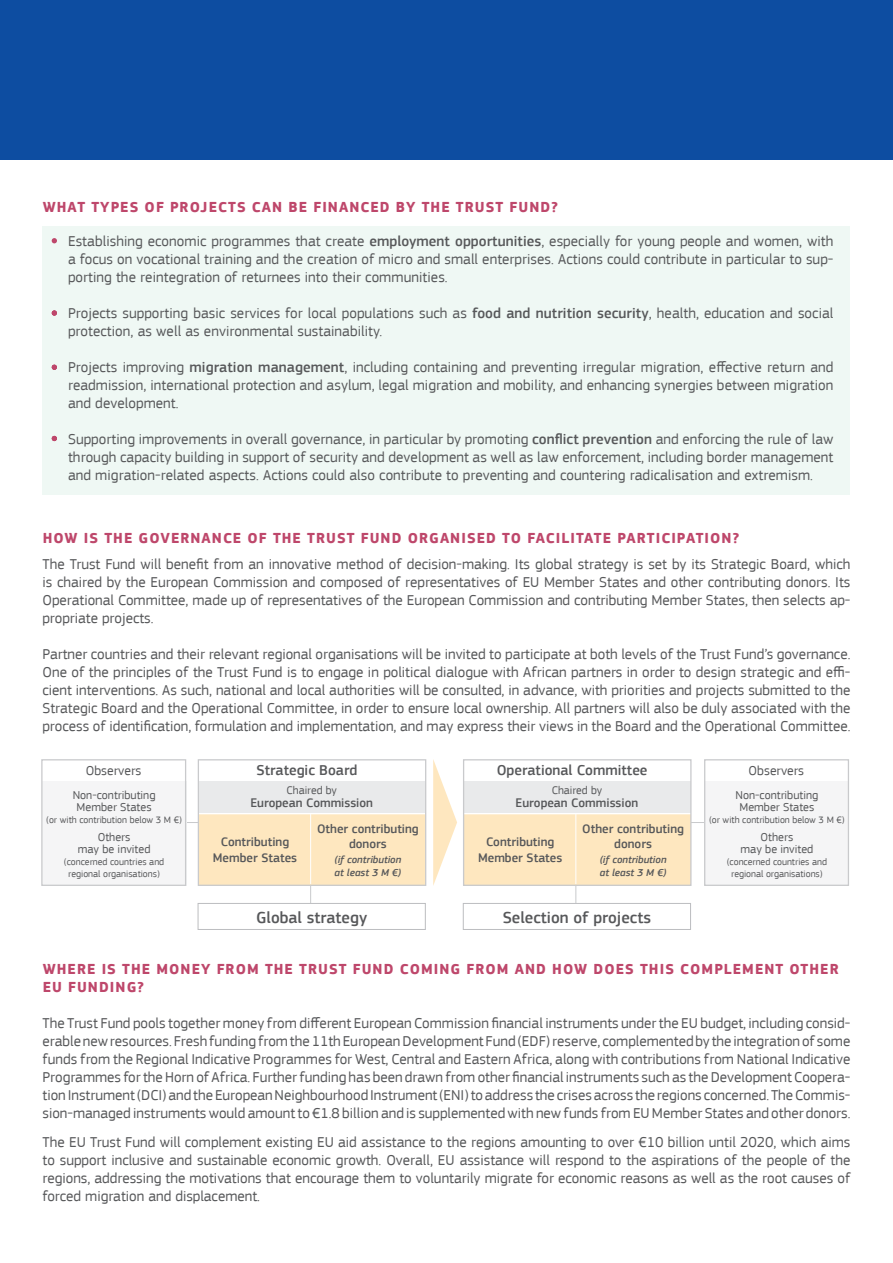
<style>
.page{position:relative;width:893px;height:1263px;background:#fff}
.page>*{position:absolute;margin:0;border:0;box-sizing:border-box;transform-origin:0 0}
.t1{font:500 16.8px "EC Square Sans Pro";color:#57585a}
.t2{font:15px/18px "EC Square Sans Pro";letter-spacing:.005em;color:#57585a;text-align:justify}
.t3{font:700 15px/18px "EC Square Sans Pro";letter-spacing:.07em;color:#be476b}
.t4{font:500 15px "EC Square Sans Pro";color:#57585a}
.t5{font:13.5px "EC Square Sans Pro";color:#57585a}
.t6{font:500 12.9px/15.5px "EC Square Sans Pro";color:#57585a;text-align:center}
.t7{font:12px "EC Square Sans Pro";color:#57585a}
.t8{font:11.55px "EC Square Sans Pro";color:#57585a}
.t9{font:italic 500 10.5px "EC Square Sans Pro";color:#57585a}
.t10{font:9.75px "EC Square Sans Pro";color:#57585a}
.s1{font-weight:500}
</style>
<div class="page">
<div style="left:0;top:0;width:893px;height:160px;background:#0d4da1"></div>
<div style="left:43px;top:226px;width:807px;height:269px;background:#eff8f4"></div>
<svg style="left:52px;top:238px;width:5px;height:5px"></svg>
<svg style="left:52px;top:310px;width:5px;height:6px"></svg>
<svg style="left:52px;top:365px;width:5px;height:5px"></svg>
<svg style="left:52px;top:436px;width:5px;height:5px"></svg>
<hr style="left:310px;top:877px;width:1px;height:31px;background:#c9cacc">
<hr style="left:575px;top:877px;width:1px;height:31px;background:#c9cacc">
<hr style="left:148px;top:822px;width:55px;height:1px;background:#c9cacc">
<hr style="left:678px;top:822px;width:55px;height:1px;background:#c9cacc">
<div style="left:198px;top:814px;width:228px;height:72px;background:#fee7bf"></div>
<div style="left:463px;top:814px;width:228px;height:72px;background:#fee7bf"></div>
<div style="left:198px;top:781px;width:228px;height:32px;background:#e9eaeb"></div>
<div style="left:463px;top:781px;width:228px;height:32px;background:#e9eaeb"></div>
<div style="left:42px;top:781px;width:144px;height:105px;background:#f5f5f6"></div>
<div style="left:705px;top:781px;width:144px;height:105px;background:#f5f5f6"></div>
<div style="left:198px;top:759px;width:228px;height:127px;border:1px solid #c9cacc"></div>
<div style="left:463px;top:759px;width:229px;height:127px;border:1px solid #c9cacc"></div>
<svg style="left:433px;top:759px;width:24px;height:127px"></svg>
<div style="left:198px;top:903px;width:227px;height:26px;background:#fff"></div>
<div style="left:198px;top:903px;width:228px;height:27px;border:1px solid #bcbdc0"></div>
<div style="left:463px;top:903px;width:227px;height:26px;background:#fff"></div>
<div style="left:463px;top:903px;width:228px;height:27px;border:1px solid #bcbdc0"></div>
<hr style="left:310px;top:814px;width:1px;height:70px;background:#fff">
<hr style="left:575px;top:814px;width:1px;height:70px;background:#fff">
<div style="left:41px;top:759px;width:145px;height:127px;border:1px solid #c9cacc"></div>
<div style="left:704px;top:759px;width:145px;height:127px;border:1px solid #c9cacc"></div>
<p class="t3" style="left:43px;top:199px;width:517px">WHAT TYPES OF PROJECTS CAN BE FINANCED BY THE TRUST FUND?</p>
<p class="t2" style="left:68px;top:232px;width:767px">Establishing economic programmes that create <span class="s1">employment opportunities</span>, especially for young people and women, with a focus on vocational training and the creation of micro and small enterprises. Actions could contribute in particular to sup&shy;porting the reintegration of returnees into their communities.</p>
<p class="t2" style="left:68px;top:304px;width:767px">Projects supporting basic services for local populations such as <span class="s1">food and nutrition security</span>, health, education and social protection, as well as environmental sustainability.</p>
<p class="t2" style="left:68px;top:358px;width:767px">Projects improving <span class="s1">migration management</span>, including containing and preventing irregular migration, effective return and readmission, international protection and asylum, legal migration and mobility, and enhancing synergies between migration and development.</p>
<p class="t2" style="left:68px;top:430px;width:767px">Supporting improvements in overall governance, in particular by promoting <span class="s1">conflict prevention</span> and enforcing the rule of law through capacity building in support of security and development as well as law enforcement, including border management and migration-related aspects. Actions could also contribute to preventing and countering radicalisation and extremism.</p>
<p class="t3" style="left:43px;top:529px;width:698px">HOW IS THE GOVERNANCE OF THE TRUST FUND ORGANISED TO FACILITATE PARTICIPATION?</p>
<p class="t2" style="left:43px;top:555px;width:809px">The Trust Fund will benefit from an innovative method of decision-making. Its global strategy is set by its Strategic Board, which is chaired by the European Commission and composed of representatives of EU Member States and other contributing donors. Its Operational Committee, made up of representatives of the European Commission and contributing Member States, then selects ap&shy;propriate projects.</p>
<p class="t2" style="left:43px;top:645px;width:809px">Partner countries and their relevant regional organisations will be invited to participate at both levels of the Trust Fund’s governance.<br>One of the principles of the Trust Fund is to engage in political dialogue with African partners in order to design strategic and effi&shy;cient interventions. As such, national and local authorities will be consulted, in advance, with priorities and projects submitted to the Strategic Board and the Operational Committee, in order to ensure local ownership. All partners will also be duly associated with the process of identification, formulation and implementation, and may express their views in the Board and the Operational Committee.</p>
<p class="t4" style="left:256px;top:761px;width:102px">Strategic Board</p>
<p class="t4" style="left:497px;top:761px;width:152px">Operational Committee</p>
<p class="t8" style="left:287px;top:784px;width:52px">Chaired by</p>
<p class="t6" style="left:250px;top:795px;width:124px">European Commission</p>
<p class="t5" style="left:86px;top:763px;width:57px">Observers</p>
<p class="t5" style="left:749px;top:763px;width:57px">Observers</p>
<p class="t8" style="left:552px;top:784px;width:52px">Chaired by</p>
<p class="t6" style="left:516px;top:795px;width:124px">European Commission</p>
<p class="t7" style="left:73px;top:788px;width:84px">Non-contributing</p>
<p class="t7" style="left:77px;top:800px;width:76px">Member States</p>
<p class="t10" style="left:46px;top:814px;width:137px">(or with contribution below 3 M €)</p>
<p class="t7" style="left:98px;top:830px;width:34px">Others</p>
<p class="t7" style="left:78px;top:842px;width:74px">may be invited</p>
<p class="t10" style="left:64px;top:856px;width:102px">(concerned countries and</p>
<p class="t10" style="left:68px;top:868px;width:93px">regional organisations)</p>
<p class="t7" style="left:735px;top:788px;width:84px">Non-contributing</p>
<p class="t7" style="left:739px;top:800px;width:76px">Member States</p>
<p class="t10" style="left:709px;top:814px;width:137px">(or with contribution below 3 M €)</p>
<p class="t7" style="left:761px;top:830px;width:34px">Others</p>
<p class="t7" style="left:740px;top:842px;width:74px">may be invited</p>
<p class="t10" style="left:727px;top:856px;width:102px">(concerned countries and</p>
<p class="t10" style="left:731px;top:868px;width:93px">regional organisations)</p>
<p class="t6" style="left:317px;top:821px;width:103px">Other contributing donors</p>
<p class="t9" style="left:334px;top:853px;width:68px">(if contribution</p>
<p class="t9" style="left:335px;top:866px;width:68px">at least 3 M €)</p>
<p class="t6" style="left:582px;top:821px;width:103px">Other contributing donors</p>
<p class="t9" style="left:600px;top:853px;width:68px">(if contribution</p>
<p class="t9" style="left:600px;top:866px;width:68px">at least 3 M €)</p>
<p class="t6" style="left:221px;top:835px;width:70px">Contributing</p>
<p class="t6" style="left:213px;top:850px;width:86px">Member States</p>
<p class="t6" style="left:486px;top:835px;width:70px">Contributing</p>
<p class="t6" style="left:478px;top:850px;width:86px">Member States</p>
<p class="t1" style="left:256px;top:907px;width:113px">Global strategy</p>
<p class="t1" style="left:503px;top:907px;width:150px">Selection of projects</p>
<p class="t3" style="left:43px;top:960px;width:797px">WHERE IS THE MONEY FROM THE TRUST FUND COMING FROM AND HOW DOES THIS COMPLEMENT OTHER<br>EU FUNDING?</p>
<p class="t2" style="left:43px;top:1014px;width:809px">The Trust Fund pools together money from different European Commission financial instruments under the EU budget, including consid&shy;erable new resources. Fresh funding from the 11th European Development Fund (EDF) reserve, complemented by the integration of some funds from the Regional Indicative Programmes for West, Central and Eastern Africa, along with contributions from National Indicative Programmes for the Horn of Africa. Further funding has been drawn from other financial instruments such as the Development Coopera&shy;tion Instrument (DCI) and the European Neighbourhood Instrument (ENI) to address the crises across the regions concerned. The Commis&shy;sion-managed instruments would amount to €1.8 billion and is supplemented with new funds from EU Member States and other donors.</p>
<p class="t2" style="left:43px;top:1133px;width:809px">The EU Trust Fund will complement existing EU aid assistance to the regions amounting to over €10 billion until 2020, which aims to support inclusive and sustainable economic growth. Overall, EU assistance will respond to the aspirations of the people of the regions, addressing the motivations that encourage them to voluntarily migrate for economic reasons as well as the root causes of forced migration and displacement.</p>
</div>
